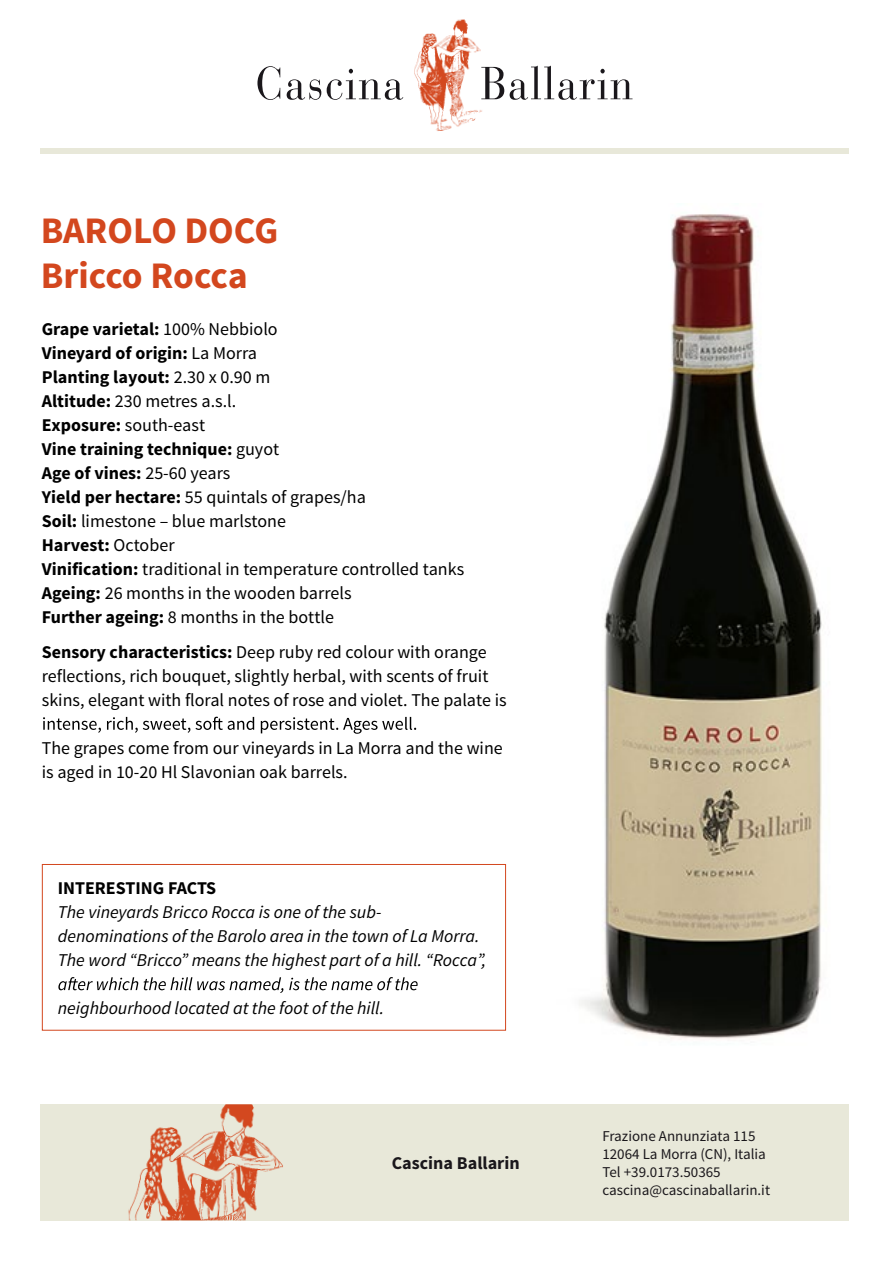
<style>
.page{position:relative;width:893px;height:1263px;background:#fff}
.page>*{position:absolute;margin:0;border:0;box-sizing:border-box;transform-origin:0 0}
.t1{font:700 37.5px/45px "Source Sans Pro";color:#d3471e}
.t2{font:18px/24px "Source Sans Pro";color:#000}
.t3{font:italic 18px/24px "Source Sans Pro";color:#000}
.t4{font:700 18px "Source Sans Pro";color:#1a171b}
.t5{font:700 18px "Source Sans Pro";color:#000}
.t6{font:15px/18px "Source Sans Pro";color:#1a171b}
.s1{font-weight:700}
</style>
<div class="page">
<div style="left:41px;top:148px;width:808px;height:6px;background:#e8e8d9"></div>
<svg style="left:257px;top:66px;width:23px;height:34px"></svg>
<svg style="left:286px;top:69px;width:117px;height:31px"></svg>
<svg style="left:487px;top:65px;width:145px;height:35px"></svg>
<img style="left:414px;top:19px;width:73px;height:112px">
<div style="left:41px;top:1104px;width:808px;height:116px;background:#e8e8d9"></div>
<svg style="left:58px;top:977px;width:359px;height:16px"></svg>
<svg style="left:43px;top:717px;width:373px;height:17px"></svg>
<div style="left:42px;top:864px;width:464px;height:167px;border:1px solid #d3471e"></div>
<img style="left:579px;top:214px;width:243px;height:826px">
<h1 class="t1" style="left:41px;top:209px;width:239px">BAROLO DOCG<br>Bricco Rocca</h1>
<p class="t2" style="left:42px;top:318px;width:424px"><span class="s1">Grape varietal:</span> 100% Nebbiolo<br><span class="s1">Vineyard of origin:</span> La Morra<br><span class="s1">Planting layout:</span> 2.30 x 0.90 m<br><span class="s1">Altitude:</span> 230 metres a.s.l.<br><span class="s1">Exposure:</span> south-east<br><span class="s1">Vine training technique:</span> guyot<br><span class="s1">Age of vines:</span> 25-60 years<br><span class="s1">Yield per hectare:</span> 55 quintals of grapes/ha<br><span class="s1">Soil:</span> limestone – blue marlstone<br><span class="s1">Harvest:</span> October<br><span class="s1">Vinification:</span> traditional in temperature controlled tanks<br><span class="s1">Ageing:</span> 26 months in the wooden barrels<br><span class="s1">Further ageing:</span> 8 months in the bottle</p>
<p class="t2" style="left:42px;top:640px;width:466px"><span class="s1">Sensory characteristics:</span> Deep ruby red colour with orange reflections, rich bouquet, slightly herbal, with scents of fruit skins, elegant with floral notes of rose and violet. The palate is</p>
<p class="t2" style="left:42px;top:736px;width:462px">The grapes come from our vineyards in La Morra and the wine is aged in 10-20 Hl Slavonian oak barrels.</p>
<p class="t5" style="left:58px;top:877px;width:160px">INTERESTING FACTS</p>
<p class="t3" style="left:58px;top:900px;width:430px">The vineyards Bricco Rocca is one of the sub&shy;denominations of the Barolo area in the town of La Morra.<br>The word “Bricco” means the highest part of a hill. “Rocca”,</p>
<p class="t3" style="left:58px;top:996px;width:328px">neighbourhood located at the foot of the hill.</p>
<p class="t4" style="left:374px;top:1152px;width:129px">Cascina Ballarin</p>
<p class="t4" style="left:392px;top:1152px;width:129px">Cascina Ballarin</p>
<p class="t6" style="left:602px;top:1127px;width:169px">Frazione Annunziata 115<br>12064 La Morra (CN), Italia<br>Tel +39.0173.50365 cascina@cascinaballarin.it</p>
</div>
